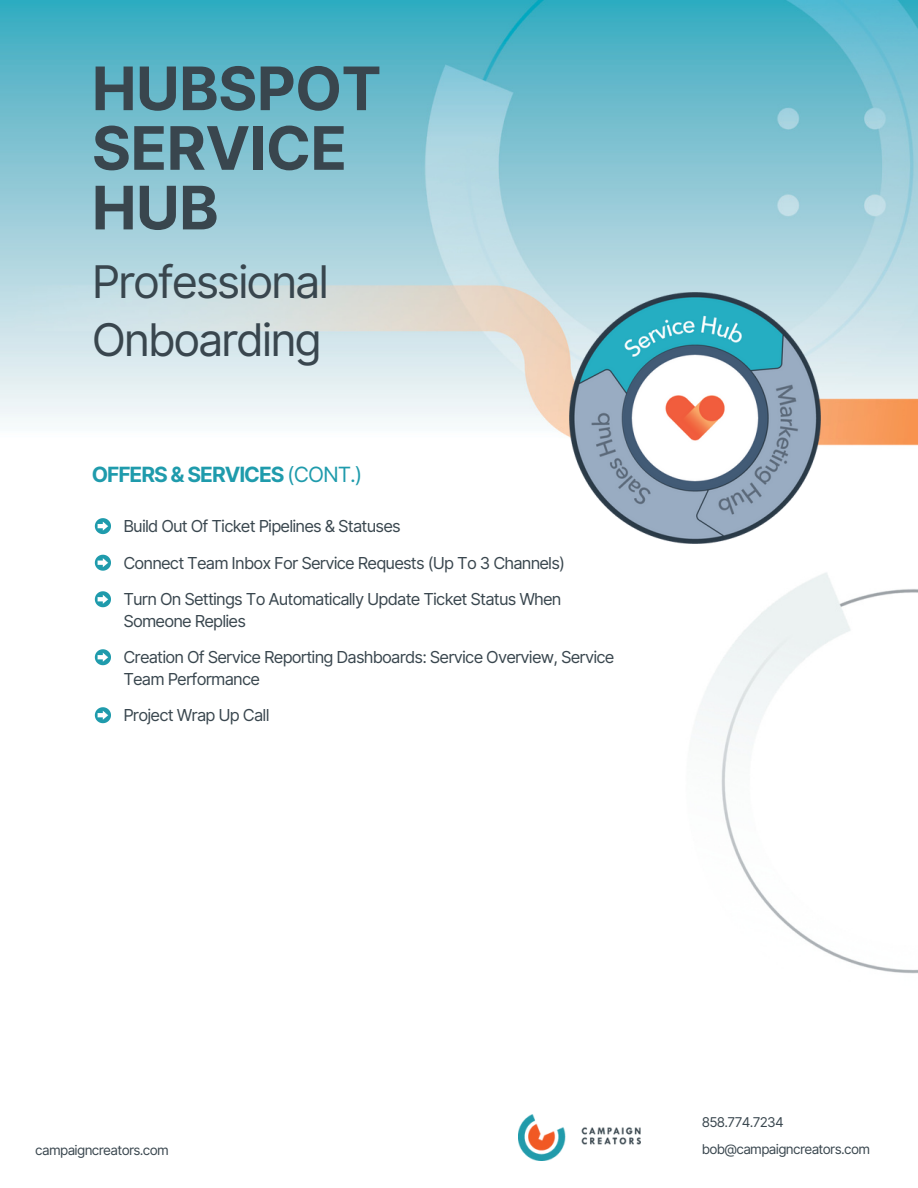
<style>
.page{position:relative;width:918px;height:1188px;background:#fff}
.page>*{position:absolute;margin:0;border:0;box-sizing:border-box;transform-origin:0 0}
.t1{font:700 60px "Inter";letter-spacing:-.01em;color:#39464e}
.t2{font:45px "Inter";letter-spacing:-.05em;color:#39464e}
.t3{font:700 21px "Inter";letter-spacing:-.05em;color:#1f9bac}
.t4{font:16.5px/21.3px "Inter";letter-spacing:-.05em;color:#39464e}
.t5{font:13.5px "Inter";letter-spacing:-.05em;color:#39464e}
.s1{font-weight:400}
</style>
<div class="page">
<img style="left:0;top:0;width:918px;height:974px">
<img style="left:569px;top:292px;width:251px;height:251px">
<img style="left:518px;top:1114px;width:123px;height:47px">
<svg style="left:95px;top:707px;width:16px;height:16px"></svg>
<svg style="left:95px;top:518px;width:16px;height:16px"></svg>
<svg style="left:95px;top:555px;width:16px;height:16px"></svg>
<svg style="left:95px;top:591px;width:16px;height:16px"></svg>
<svg style="left:95px;top:649px;width:16px;height:16px"></svg>
<p class="t1" style="left:92px;top:53px;width:291px">HUBSPOT</p>
<p class="t1" style="left:92px;top:112px;width:257px">SERVICE</p>
<p class="t1" style="left:92px;top:172px;width:128px">HUB</p>
<p class="t2" style="left:92px;top:254px;width:239px">Professional</p>
<p class="t2" style="left:92px;top:313px;width:232px">Onboarding</p>
<p class="t3" style="left:92px;top:462px;width:272px">OFFERS &amp; SERVICES <span class="s1">(CONT.)</span></p>
<p class="t4" style="left:123px;top:515px;width:279px">Build Out Of Ticket Pipelines &amp; Statuses</p>
<p class="t4" style="left:123px;top:552px;width:443px">Connect Team Inbox For Service Requests (Up To 3 Channels)</p>
<p class="t4" style="left:123px;top:589px;width:440px">Turn On Settings To Automatically Update Ticket Status When<br>Someone Replies</p>
<p class="t4" style="left:123px;top:647px;width:493px">Creation Of Service Reporting Dashboards: Service Overview, Service<br>Team Performance</p>
<p class="t4" style="left:123px;top:705px;width:148px">Project Wrap Up Call</p>
<p class="t5" style="left:35px;top:1142px;width:135px">campaigncreators.com</p>
<p class="t5" style="left:702px;top:1114px;width:84px">858.774.7234</p>
<p class="t5" style="left:702px;top:1141px;width:170px">bob@campaigncreators.com</p>
</div>
